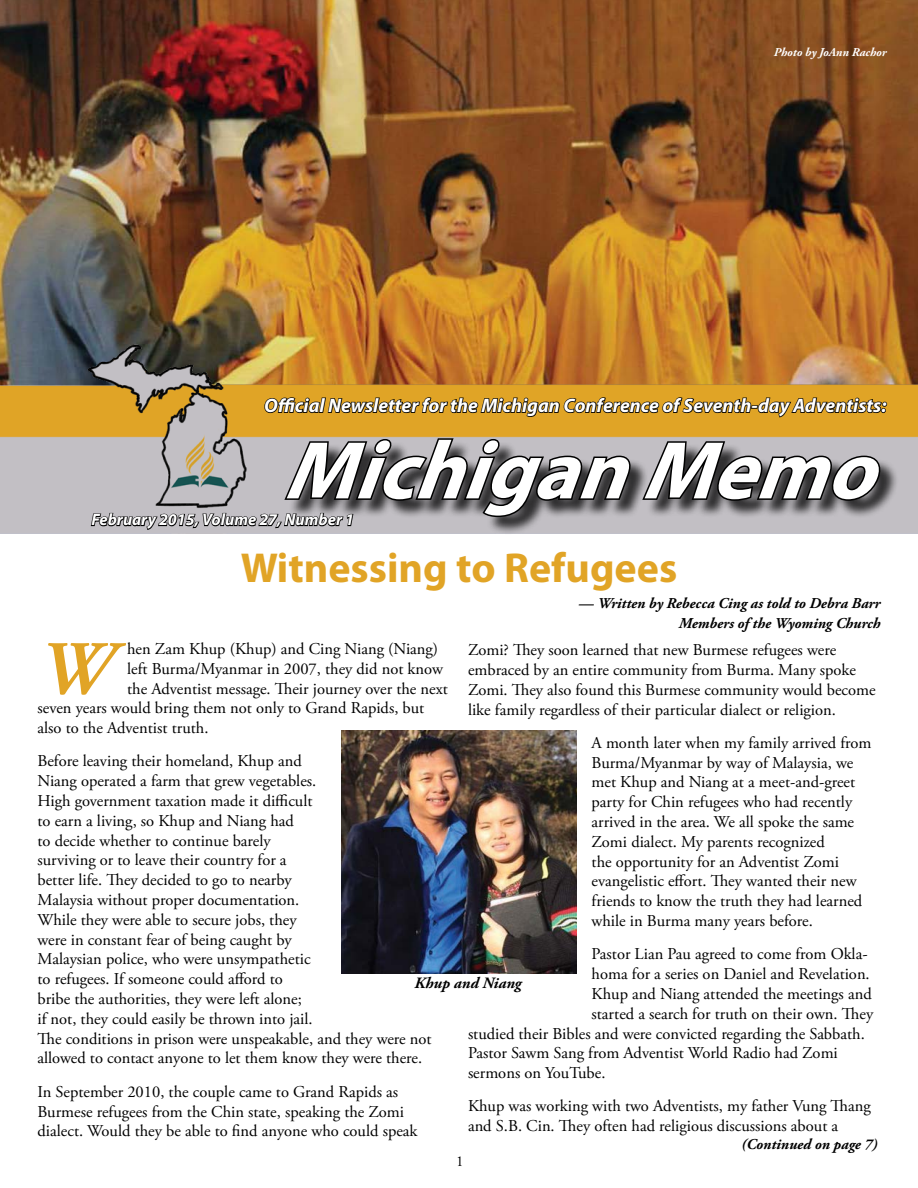
<style>
.page{position:relative;width:918px;height:1188px;background:#fff}
.page>*{position:absolute;margin:0;border:0;box-sizing:border-box;transform-origin:0 0}
.t1{font:italic 700 82.5px "Myriad Pro";color:#fff}
.t2{font:italic 700 76.2px "Adobe Garamond Pro";color:#e1a426}
.t3{font:700 42px "Myriad Pro";color:#e1a426}
.t4{font:italic 700 19.5px "Myriad Pro";color:#fff}
.t5{font:16.5px/19.8px "Adobe Garamond Pro";color:#000}
.t6{font:italic 700 16.5px "Myriad Pro";color:#fff}
.t7{font:italic 700 15.75px "Adobe Garamond Pro";color:#000}
.t8{font:italic 700 15px/19.8px "Adobe Garamond Pro";color:#000;text-align:right}
.t9{font:15px "Adobe Garamond Pro";color:#000}
.t10{font:italic 700 12px "Adobe Garamond Pro";color:#fff}
</style>
<div class="page">
<img style="left:0;top:0;width:918px;height:333px">
<img style="left:0;top:333px;width:918px;height:201px">
<svg style="left:90px;top:333px;width:797px;height:201px;background:#9f845a"></svg>
<img style="left:341px;top:730px;width:236px;height:243px">
<p class="t10" style="left:774px;top:45px;width:114px">Photo by JoAnn Rachor</p>
<p class="t4" style="left:264px;top:393px;width:624px">Official Newsletter for the Michigan Conference of Seventh-day Adventists:</p>
<h1 class="t1" style="left:282px;top:417px;width:629px">MichiganMemo</h1>
<p class="t6" style="left:91px;top:509px;width:264px">February 2015, Volume 27, Number 1</p>
<h3 class="t3" style="left:241px;top:540px;width:438px">Witnessing to Refugees</h3>
<p class="t8" style="left:579px;top:594px;width:303px">— Written by Rebecca Cing as told to Debra Barr<br>Members of the Wyoming Church</p>
<h2 class="t2" style="left:38px;top:625px;width:75px">W</h2>
<p class="t5" style="left:127px;top:639px;width:313px">hen Zam Khup (Khup) and Cing Niang (Niang)</p>
<p class="t5" style="left:468px;top:641px;width:409px">Zomi? They soon learned that new Burmese refugees were embraced by an entire community from Burma. Many spoke Zomi. They also found this Burmese community would become like family regardless of their particular dialect or religion.</p>
<p class="t5" style="left:592px;top:733px;width:281px">A month later when my family arrived from Burma/Myanmar by way of Malaysia, we met Khup and Niang at a meet-and-greet party for Chin refugees who had recently arrived in the area. We all spoke the same Zomi dialect. My parents recognized<br>the opportunity for an Adventist Zomi evangelistic effort. They wanted their new friends to know the truth they had learned while in Burma many years before.</p>
<p class="t5" style="left:592px;top:945px;width:278px">Pastor Lian Pau agreed to come from Okla-</p>
<p class="t5" style="left:592px;top:965px;width:280px">homa for a series on Daniel and Revelation.</p>
<p class="t5" style="left:592px;top:984px;width:282px">Khup and Niang attended the meetings and</p>
<p class="t5" style="left:592px;top:1004px;width:283px">started a search for truth on their own. They</p>
<p class="t5" style="left:468px;top:1024px;width:398px">studied their Bibles and were convicted regarding the Sabbath.</p>
<p class="t5" style="left:468px;top:1044px;width:371px">Pastor Sawm Sang from Adventist World Radio had Zomi</p>
<p class="t5" style="left:468px;top:1064px;width:139px">sermons on YouTube.</p>
<p class="t5" style="left:468px;top:1097px;width:404px">Khup was working with two Adventists, my father Vung Thang and S.B. Cin. They often had religious discussions about a</p>
<p class="t5" style="left:127px;top:659px;width:317px">left Burma/Myanmar in 2007, they did not know</p>
<p class="t5" style="left:127px;top:679px;width:322px">the Adventist message. Their journey over the next</p>
<p class="t5" style="left:37px;top:699px;width:388px">seven years would bring them not only to Grand Rapids, but</p>
<p class="t5" style="left:37px;top:719px;width:172px">also to the Adventist truth.</p>
<p class="t5" style="left:37px;top:752px;width:396px">Before leaving their homeland, Khup and<br>Niang operated a farm that grew vegetables.<br>High government taxation made it difficult<br>to earn a living, so Khup and Niang had<br>to decide whether to continue barely<br>surviving or to leave their country for a<br>better life. They decided to go to nearby<br>Malaysia without proper documentation.<br>While they were able to secure jobs, they<br>were in constant fear of being caught by<br>Malaysian police, who were unsympathetic<br>to refugees. If someone could afford to<br>bribe the authorities, they were left alone;<br>if not, they could easily be thrown into jail.<br>The conditions in prison were unspeakable, and they were not allowed to contact anyone to let them know they were there.</p>
<p class="t5" style="left:37px;top:1082px;width:382px">In September 2010, the couple came to Grand Rapids as<br>Burmese refugees from the Chin state, speaking the Zomi dialect. Would they be able to find anyone who could speak</p>
<p class="t7" style="left:415px;top:974px;width:108px">Khup and Niang</p>
<p class="t8" style="left:741px;top:1135px;width:138px">(Continued on page 7)</p>
<p class="t9" style="left:456px;top:1152px;width:9px">1</p>
</div>
